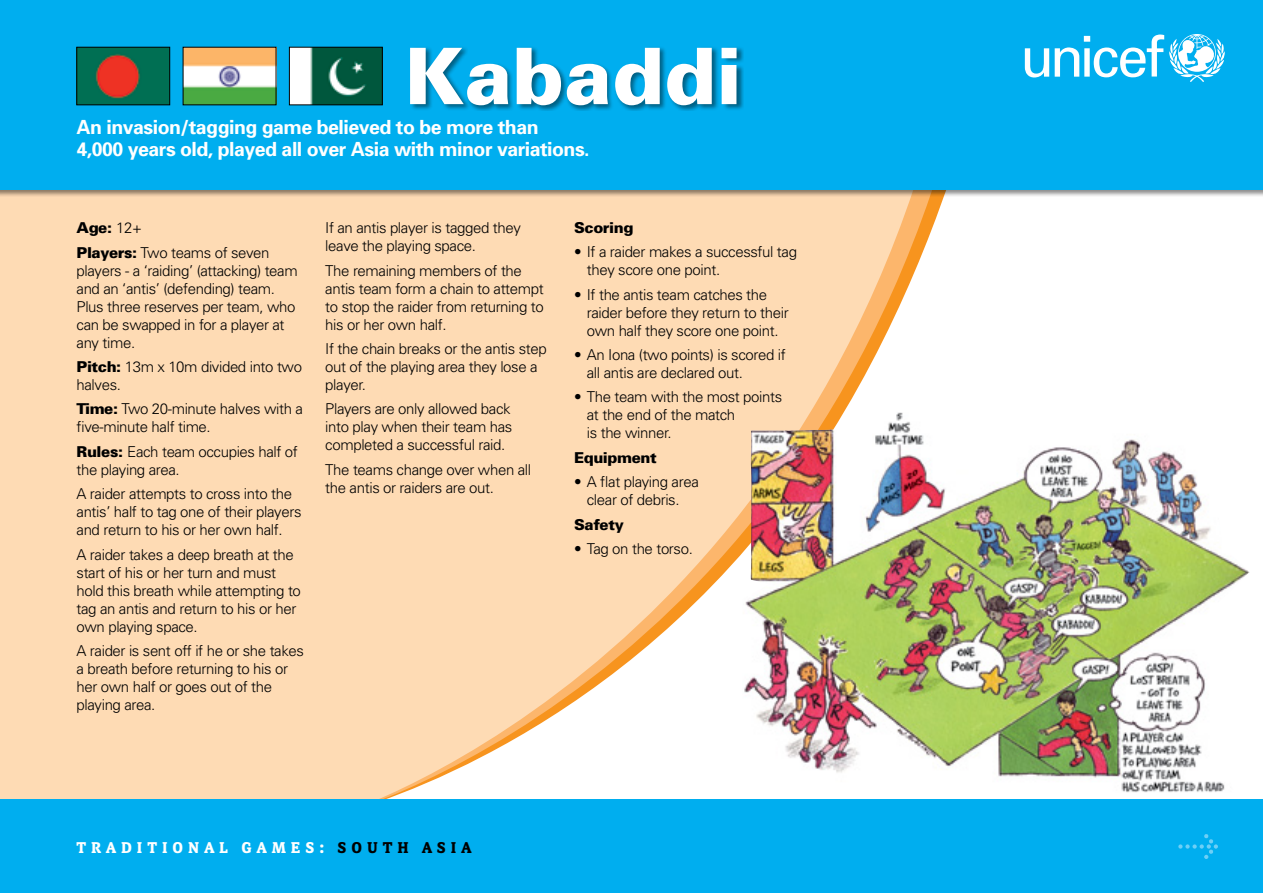
<style>
.page{position:relative;width:1263px;height:893px;background:#fff}
.page>*{position:absolute;margin:0;border:0;box-sizing:border-box;transform-origin:0 0}
.Main_Headline{font:900 78px "Univers";color:#fff}
.Description{font:700 19.5px/22.5px "Univers";letter-spacing:-.025em;color:#fff}
.Description-2{font:700 16.5px "Directa Serif";letter-spacing:.3em;color:#fff}
.body_copy{font:300 15px/18px "Univers";letter-spacing:-.025em;color:#000}
.new_bullets{font:300 15px/18px "Univers";letter-spacing:-.025em;color:#000}
.t1{font:900 15px "Univers";letter-spacing:-.025em;color:#000}
.s1{font-weight:300}
.s2{font-weight:900}
.s3{color:#000}
</style>
<div class="page">
<svg style="left:366px;top:196px;width:578px;height:603px;fill:#fedbb4"></svg>
<div style="left:0;top:0;width:366px;height:852px;background:#fedbb4"></div>
<div style="left:0;top:799px;width:1263px;height:94px;background:#00aeef"></div>
<div style="left:0;top:0;width:1263px;height:196px;background:#000;opacity:.45"></div>
<div style="left:0;top:0;width:1263px;height:190px;background:#00aeef"></div>
<img style="left:742px;top:412px;width:507px;height:380px">
<svg style="left:1178px;top:834px;width:40px;height:25px"></svg>
<svg style="left:1025px;top:48px;width:24px;height:29px"></svg>
<svg style="left:1055px;top:34px;width:170px;height:48px"></svg>
<div style="left:411px;top:47px;width:333px;height:64px;background:#000;opacity:.45"></div>
<img style="left:79px;top:49px;width:89px;height:54px">
<div style="left:77px;top:47px;width:93px;height:58px;border:1px solid #000"></div>
<img style="left:185px;top:49px;width:89px;height:54px">
<img style="left:291px;top:49px;width:90px;height:54px">
<div style="left:289px;top:47px;width:94px;height:58px;border:1px solid #000"></div>
<p class="Main_Headline" style="left:404px;top:28px;width:340px">Kabaddi</p>
<p class="Description" style="left:77px;top:115px;width:515px">An invasion/tagging game believed to be more than<br>4,000 years old, played all over Asia with minor variations.</p>
<p class="t1" style="left:77px;top:219px;width:67px">Age: <span class="s1">12+</span></p>
<p class="body_copy" style="left:77px;top:243px;width:223px"><span class="s2">Players:</span> Two teams of seven players - a ‘raiding’ (attacking) team and an ‘antis’ (defending) team.<br>Plus three reserves per team, who can be swapped in for a player at any time.</p>
<p class="body_copy" style="left:77px;top:357px;width:227px"><span class="s2">Pitch:</span> 13m x 10m divided into two halves.</p>
<p class="body_copy" style="left:77px;top:400px;width:228px"><span class="s2">Time:</span> Two 20-minute halves with a five-minute half time.</p>
<p class="body_copy" style="left:77px;top:442px;width:223px"><span class="s2">Rules:</span> Each team occupies half of the playing area.</p>
<p class="body_copy" style="left:77px;top:484px;width:226px">A raider attempts to cross into the antis’ half to tag one of their players and return to his or her own half.</p>
<p class="body_copy" style="left:77px;top:545px;width:226px">A raider takes a deep breath at the start of his or her turn and must hold this breath while attempting to tag an antis and return to his or her own playing space.</p>
<p class="body_copy" style="left:77px;top:641px;width:229px">A raider is sent off if he or she takes a breath before returning to his or her own half or goes out of the playing area.</p>
<p class="body_copy" style="left:325px;top:218px;width:197px">If an antis player is tagged they leave the playing space.</p>
<p class="body_copy" style="left:325px;top:261px;width:220px">The remaining members of the antis team form a chain to attempt to stop the raider from returning to his or her own half.</p>
<p class="body_copy" style="left:325px;top:339px;width:223px">If the chain breaks or the antis step out of the playing area they lose a player.</p>
<p class="body_copy" style="left:325px;top:400px;width:189px;text-align:justify">Players are only allowed back into play when their team has completed a successful raid.</p>
<p class="body_copy" style="left:325px;top:460px;width:207px">The teams change over when all the antis or raiders are out.</p>
<p class="t1" style="left:574px;top:218px;width:61px">Scoring</p>
<p class="new_bullets" style="left:587px;top:243px;width:212px;text-indent:-13px">• If a raider makes a successful tag they score one point.</p>
<p class="new_bullets" style="left:587px;top:285px;width:203px;text-indent:-13px">• If the antis team catches the raider before they return to their own half they score one point.</p>
<p class="new_bullets" style="left:587px;top:345px;width:200px;text-indent:-13px">• An Iona (two points) is scored if all antis are declared out.</p>
<p class="new_bullets" style="left:587px;top:388px;width:197px;text-indent:-13px">• The team with the most points at the end of the match<br>is the winner.</p>
<p class="t1" style="left:574px;top:448px;width:84px">Equipment</p>
<p class="new_bullets" style="left:574px;top:472px;width:126px;text-align:center">• A flat playing area clear of debris.</p>
<p class="t1" style="left:574px;top:515px;width:51px">Safety</p>
<p class="new_bullets" style="left:574px;top:539px;width:120px">• Tag on the torso.</p>
<p class="Description-2" style="left:77px;top:837px;width:396px">TRADITIONAL GAMES: <span class="s3">SOUTH ASIA</span></p>
</div>
